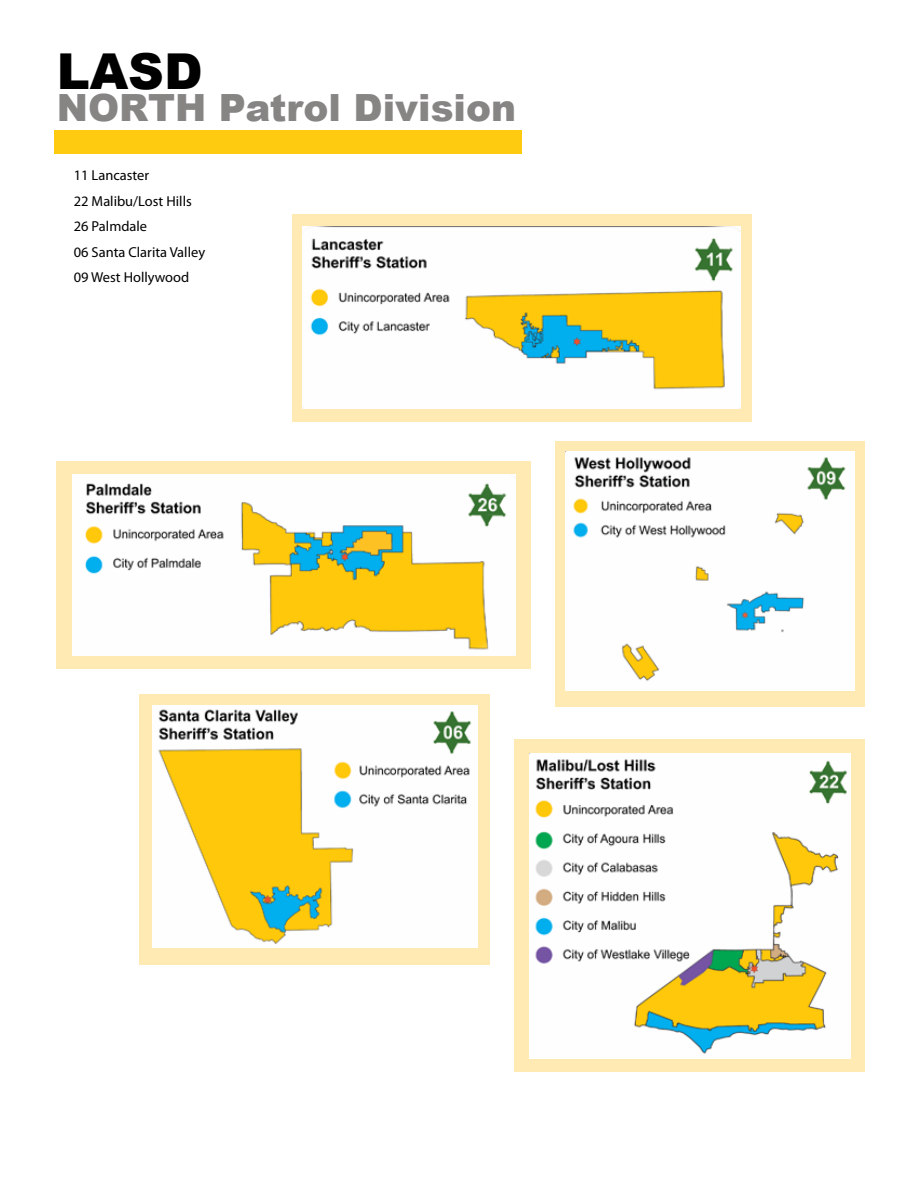
<style>
.page{position:relative;width:918px;height:1188px;background:#fff}
.page>*{position:absolute;margin:0;border:0;box-sizing:border-box;transform-origin:0 0}
.t1{font:900 49.5px "Arial";color:#000}
.t2{font:900 37.5px "Arial";color:#878484}
.t3{font:14.4px/25.5px "Myriad Pro";color:#000}
</style>
<div class="page">
<div style="left:54px;top:130px;width:468px;height:23px;background:#ffcb10"></div>
<div style="left:292px;top:214px;width:459px;height:208px;background:#ffeab3"></div>
<img style="left:303px;top:226px;width:437px;height:183px">
<div style="left:515px;top:739px;width:350px;height:333px;background:#ffeab3"></div>
<img style="left:529px;top:753px;width:322px;height:305px">
<div style="left:57px;top:461px;width:474px;height:208px;background:#ffeab3"></div>
<img style="left:72px;top:475px;width:443px;height:180px">
<div style="left:140px;top:694px;width:350px;height:270px;background:#ffeab3"></div>
<img style="left:152px;top:705px;width:326px;height:243px">
<div style="left:555px;top:442px;width:310px;height:265px;background:#ffeab3"></div>
<img style="left:566px;top:451px;width:289px;height:239px">
<h1 class="t1" style="left:57px;top:36px;width:147px">LASD</h1>
<h2 class="t2" style="left:57px;top:80px;width:461px">NORTH Patrol Division</h2>
<p class="t3" style="left:74px;top:162px;width:133px">11 Lancaster<br>22 Malibu/Lost Hills<br>26 Palmdale<br>06 Santa Clarita Valley<br>09 West Hollywood</p>
</div>
